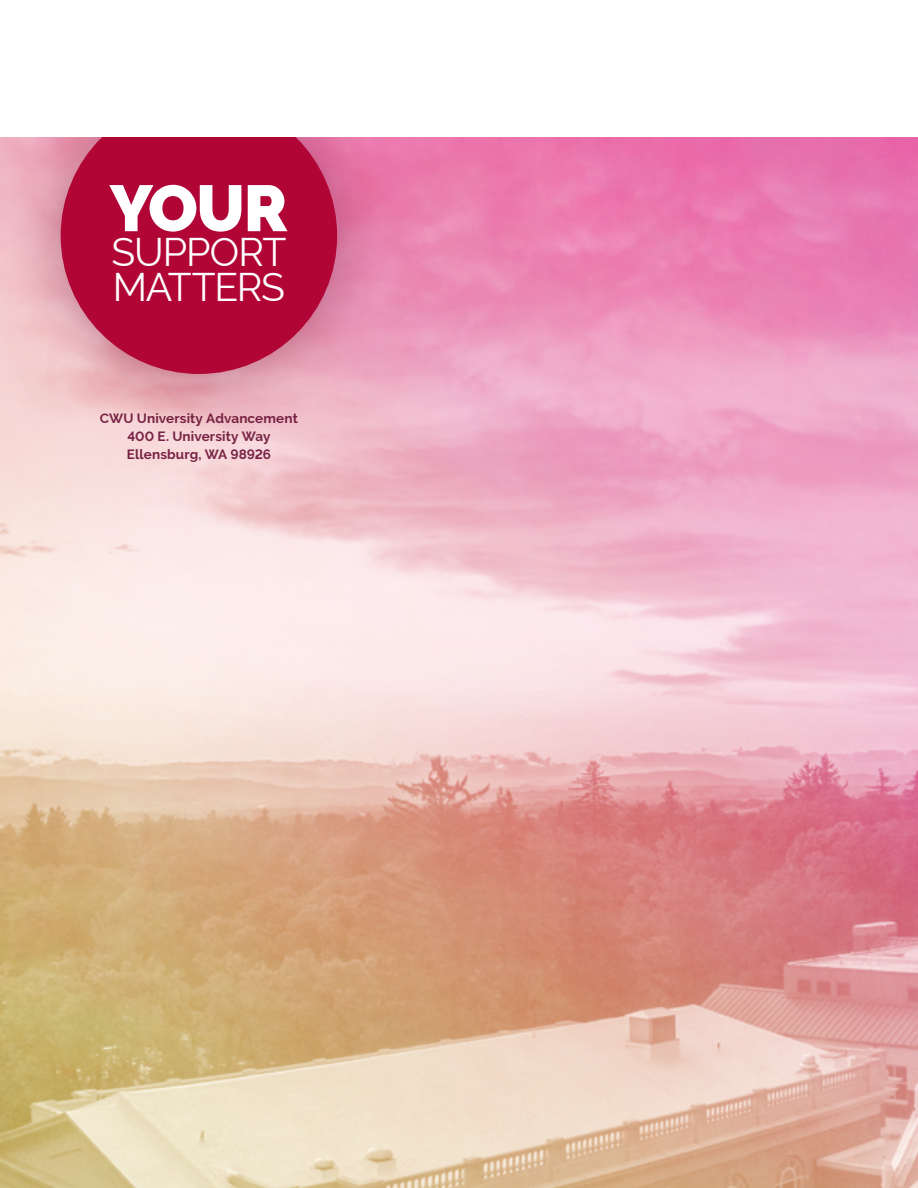
<style>
.page{position:relative;width:918px;height:1188px;background:#fff}
.page>*{position:absolute;margin:0;border:0;box-sizing:border-box;transform-origin:0 0}
.t1{font:900 64.95px "Raleway";color:#fff}
.t2{font:39.15px/34.7px "Raleway";letter-spacing:-.03em;color:#fff}
.t3{font:700 13.5px/18px "Raleway";letter-spacing:.01em;color:#782345;text-align:center}
</style>
<div class="page">
<img style="left:0;top:137px;width:918px;height:1051px">
<div style="left:6px;top:43px;width:385px;height:385px;background:#782345;opacity:.45"></div>
<div style="left:61px;top:98px;width:276px;height:276px;background:#b10535;border-radius:50%"></div>
<div style="left:0;top:0;width:918px;height:136px;background:#fff"></div>
<h1 class="t1" style="left:110px;top:171px;width:179px">YOUR</h1>
<h2 class="t2" style="left:111px;top:235px;width:177px">SUPPORT<br>MATTERS</h2>
<p class="t3" style="left:100px;top:409px;width:199px">CWU University Advancement<br>400 E. University Way<br>Ellensburg, WA 98926</p>
</div>
